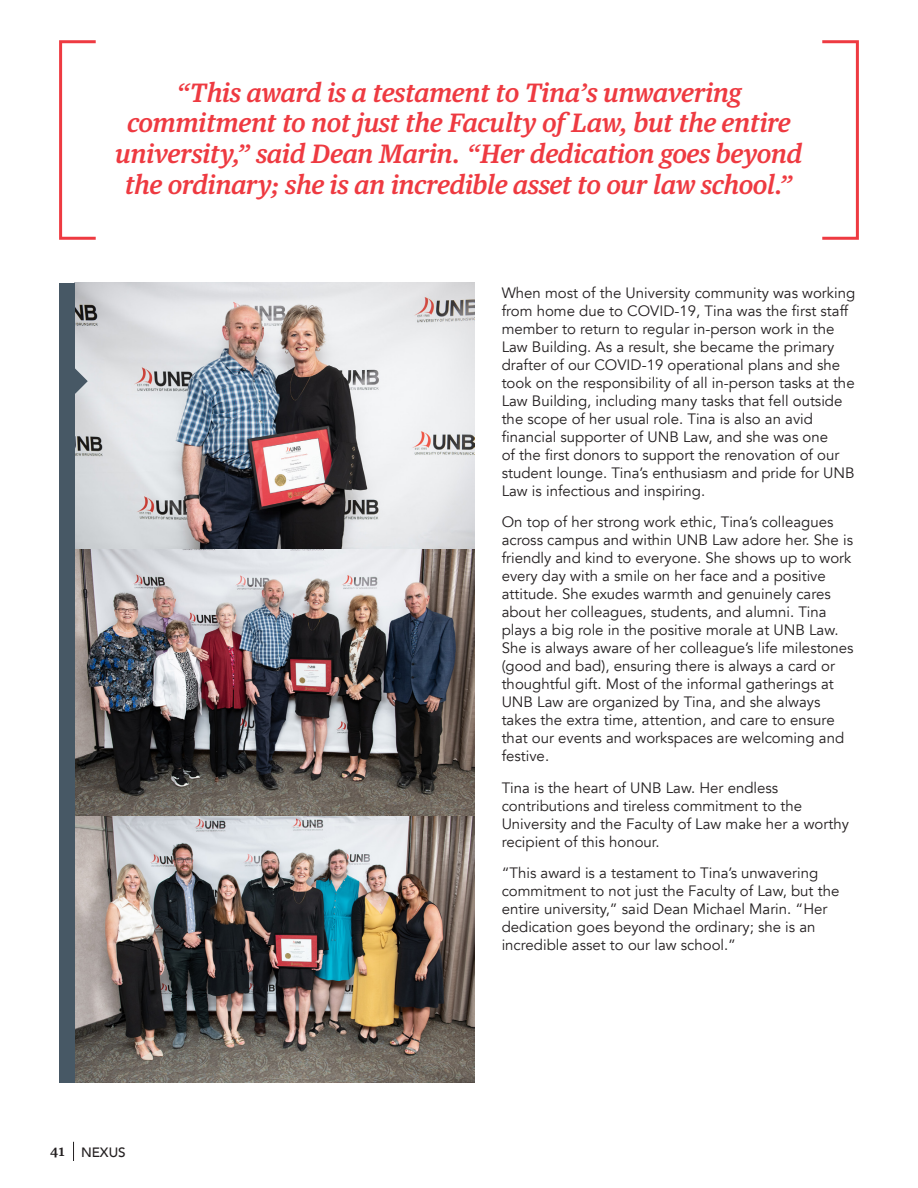
<style>
.page{position:relative;width:918px;height:1188px;background:#fff}
.page>*{position:absolute;margin:0;border:0;box-sizing:border-box;transform-origin:0 0}
.t1{font:italic 500 25.5px/30.6px "Guardian Text Egyp";color:#ee3a41;text-align:center}
.t2{font:15px/18px "Avenir";color:#231f20}
.t3{font:500 13.5px "Avenir";color:#231f20}
.t4{font:500 13.5px "Guardian Text Egyp";color:#231f20}
</style>
<div class="page">
<img style="left:75px;top:283px;width:399px;height:799px">
<div style="left:60px;top:283px;width:15px;height:799px;background:#475865"></div>
<div style="left:59px;top:40px;width:38px;height:200px;border:3px solid #ee3a41"></div>
<div style="left:821px;top:40px;width:38px;height:200px;border:3px solid #ee3a41"></div>
<svg style="left:73px;top:1142px;width:1px;height:19px"></svg>
<svg style="left:75px;top:368px;width:13px;height:26px"></svg>
<p class="t1" style="left:116px;top:75px;width:688px">“This award is a testament to Tina’s unwavering commitment to not just the Faculty of Law, but the entire university,” said Dean Marin. “Her dedication goes beyond the ordinary; she is an incredible asset to our law school.”</p>
<p class="t4" style="left:50px;top:1140px;width:16px">41</p>
<p class="t3" style="left:81px;top:1140px;width:46px">NEXUS</p>
<p class="t2" style="left:502px;top:284px;width:355px">When most of the University community was working from home due to COVID-19, Tina was the first staff member to return to regular in-person work in the Law Building. As a result, she became the primary drafter of our COVID-19 operational plans and she took on the responsibility of all in-person tasks at the Law Building, including many tasks that fell outside the scope of her usual role. Tina is also an avid financial supporter of UNB Law, and she was one<br>of the first donors to support the renovation of our student lounge. Tina’s enthusiasm and pride for UNB Law is infectious and inspiring.</p>
<p class="t2" style="left:502px;top:514px;width:353px">On top of her strong work ethic, Tina’s colleagues across campus and within UNB Law adore her. She is friendly and kind to everyone. She shows up to work every day with a smile on her face and a positive attitude. She exudes warmth and genuinely cares about her colleagues, students, and alumni. Tina plays a big role in the positive morale at UNB Law.<br>She is always aware of her colleague’s life milestones (good and bad), ensuring there is always a card or thoughtful gift. Most of the informal gatherings at UNB Law are organized by Tina, and she always takes the extra time, attention, and care to ensure that our events and workspaces are welcoming and festive.</p>
<p class="t2" style="left:502px;top:779px;width:349px">Tina is the heart of UNB Law. Her endless contributions and tireless commitment to the University and the Faculty of Law make her a worthy recipient of this honour.</p>
<p class="t2" style="left:502px;top:865px;width:339px">“This award is a testament to Tina’s unwavering commitment to not just the Faculty of Law, but the entire university,” said Dean Michael Marin. “Her dedication goes beyond the ordinary; she is an incredible asset to our law school.”</p>
</div>
